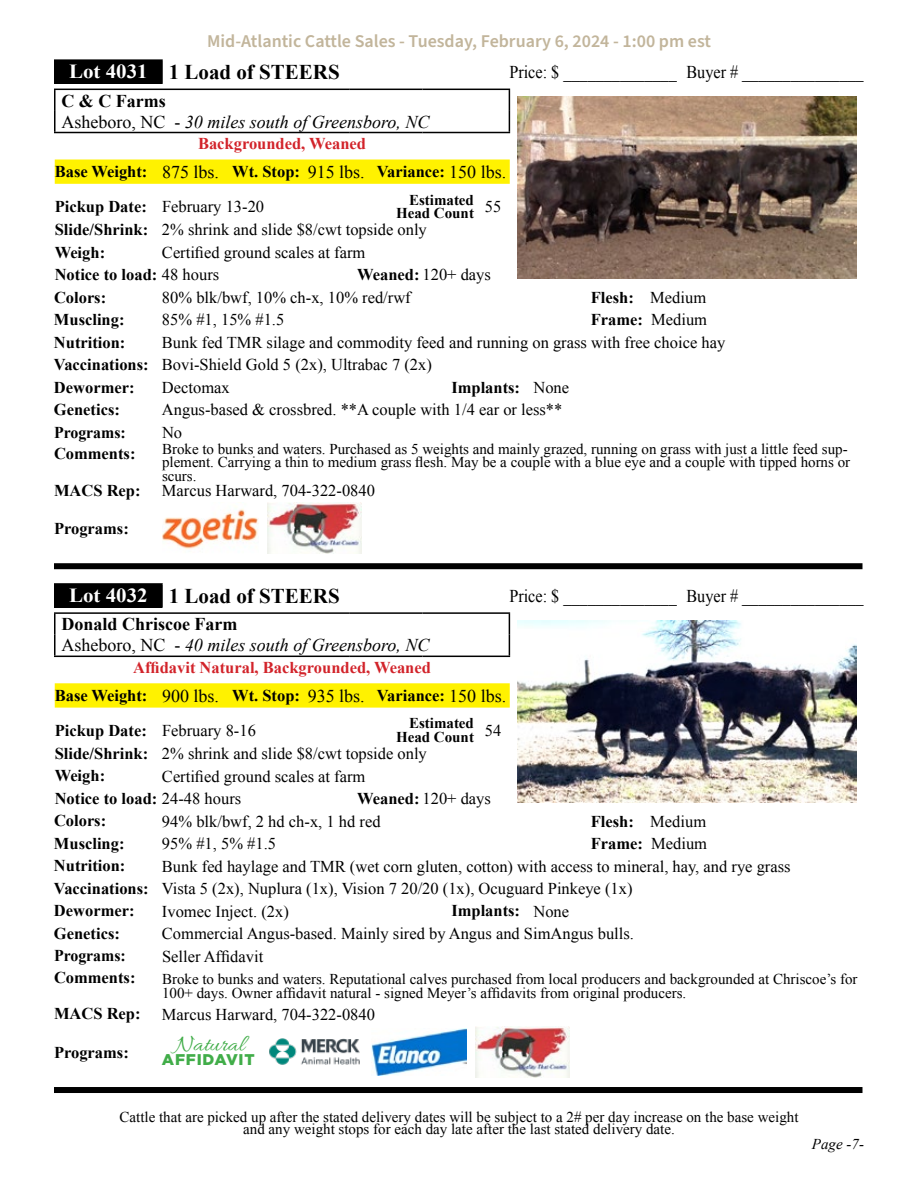
<style>
.page{position:relative;width:918px;height:1188px;background:#fff}
.page>*{position:absolute;margin:0;border:0;box-sizing:border-box;transform-origin:0 0}
.t1{font:24px "Allura";color:#41ad49}
.t2{font:700 21px "Times New Roman";color:#000}
.t3{font:italic 18px/21px "Times New Roman";color:#000}
.t4{font:18px "Times New Roman";color:#000;scale:.9 1}
.t5{font:600 18px "Source Sans Pro";color:#c2b59b}
.t6{font:16.5px/22.4px "Times New Roman";color:#000}
.t7{font:700 16.5px/28px "Times New Roman";color:#000;text-align:center}
.t8{font:700 16.5px/27.9px "Times New Roman";color:#d2232a;text-align:center}
.t9{font:700 16.5px "Times New Roman";color:#000;scale:.96 1}
.t10{font:900 15.45px "Gotham";letter-spacing:.05em;color:#41ad49}
.t11{font:15px/13.5px "Times New Roman";color:#000}
.t12{font:700 15px/13.5px "Times New Roman";color:#000}
.t13{font:italic 15px "Times New Roman";color:#000}
.s1{font-size:19.95px;color:#fff}
.s2{font-weight:700;font-style:normal}
.s3{font-style:normal}
.s4{color:#d2232a}
.s5{font-weight:400;font-size:18px}
.s6{font-weight:700}
.s7{font-weight:400}
.s8{color:#000}
.s9{font-weight:400;font-size:18px;color:#000}
</style>
<div class="page">
<div style="left:55px;top:60px;width:107px;height:24px;background:#000"></div>
<hr style="left:54px;top:59px;width:109px;height:2px;background:#000">
<hr style="left:54px;top:61px;width:2px;height:23px;background:#000">
<hr style="left:161px;top:61px;width:2px;height:23px;background:#000">
<hr style="left:54px;top:89px;width:108px;height:1px;background:#000">
<hr style="left:54px;top:90px;width:2px;height:21px;background:#000">
<hr style="left:162px;top:89px;width:187px;height:1px;background:#000">
<svg style="left:349px;top:89px;width:29px;height:1px"></svg>
<hr style="left:378px;top:89px;width:45px;height:1px;background:#000">
<hr style="left:423px;top:89px;width:54px;height:1px;background:#000">
<hr style="left:477px;top:89px;width:33px;height:1px;background:#000">
<svg style="left:509px;top:90px;width:1px;height:42px"></svg>
<hr style="left:54px;top:111px;width:2px;height:21px;background:#000">
<hr style="left:54px;top:132px;width:108px;height:1px;background:#000">
<hr style="left:162px;top:132px;width:187px;height:1px;background:#000">
<svg style="left:349px;top:132px;width:29px;height:1px"></svg>
<hr style="left:378px;top:132px;width:45px;height:1px;background:#000">
<hr style="left:423px;top:132px;width:54px;height:1px;background:#000">
<hr style="left:477px;top:132px;width:33px;height:1px;background:#000">
<img style="left:517px;top:97px;width:340px;height:181px">
<div style="left:55px;top:160px;width:455px;height:24px;background:#fff200"></div>
<img style="left:162px;top:509px;width:96px;height:40px">
<img style="left:267px;top:503px;width:94px;height:51px">
<div style="left:54px;top:563px;width:808px;height:6px;background:#000"></div>
<div style="left:55px;top:584px;width:107px;height:24px;background:#000"></div>
<hr style="left:54px;top:583px;width:109px;height:2px;background:#000">
<hr style="left:54px;top:585px;width:2px;height:23px;background:#000">
<hr style="left:161px;top:585px;width:2px;height:23px;background:#000">
<hr style="left:54px;top:612px;width:108px;height:2px;background:#000">
<hr style="left:54px;top:614px;width:2px;height:21px;background:#000">
<hr style="left:162px;top:612px;width:187px;height:2px;background:#000">
<hr style="left:349px;top:612px;width:29px;height:2px;background:#000">
<hr style="left:378px;top:612px;width:45px;height:2px;background:#000">
<hr style="left:423px;top:612px;width:54px;height:2px;background:#000">
<hr style="left:477px;top:612px;width:33px;height:2px;background:#000">
<svg style="left:509px;top:614px;width:1px;height:42px"></svg>
<hr style="left:54px;top:635px;width:2px;height:21px;background:#000">
<hr style="left:54px;top:656px;width:108px;height:1px;background:#000">
<hr style="left:162px;top:656px;width:187px;height:1px;background:#000">
<svg style="left:349px;top:656px;width:29px;height:1px"></svg>
<hr style="left:378px;top:656px;width:45px;height:1px;background:#000">
<hr style="left:423px;top:656px;width:54px;height:1px;background:#000">
<hr style="left:477px;top:656px;width:33px;height:1px;background:#000">
<img style="left:517px;top:621px;width:340px;height:181px">
<svg style="left:55px;top:683px;width:455px;height:25px;background:#fff207"></svg>
<img style="left:269px;top:1038px;width:91px;height:27px">
<img style="left:371px;top:1028px;width:95px;height:48px">
<img style="left:476px;top:1026px;width:93px;height:52px">
<div style="left:54px;top:1087px;width:808px;height:6px;background:#000"></div>
<p class="t5" style="left:207px;top:29px;width:505px">Mid-Atlantic Cattle Sales - Tuesday, February 6, 2024 - 1:00 pm est</p>
<p class="t2" style="left:69px;top:58px;width:272px"><span class="s1">Lot 4031</span> 1 Load of STEERS</p>
<p class="t4" style="left:509px;top:60px;width:395px">Price: $ ______________ Buyer # _______________</p>
<p class="t3" style="left:62px;top:90px;width:370px"><span class="s2">C &amp; C Farms<br></span><span class="s3">Asheboro, NC -</span> 30 miles south of Greensboro, NC</p>
<p class="t7" style="left:55px;top:129px;width:453px"><span class="s4">Backgrounded, Weaned<br></span>Base Weight: <span class="s5">875 lbs.</span> Wt. Stop: <span class="s5">915 lbs.</span> Variance: <span class="s5">150 lbs.</span></p>
<p class="t6" style="left:55px;top:195px;width:211px"><span class="s6">Pickup Date:</span> February 13-20</p>
<p class="t12" style="left:396px;top:192px;width:107px;text-indent:13px">Estimated<br>Head Count <sup>55</sup></p>
<p class="t6" style="left:55px;top:218px;width:374px"><span class="s6">Slide/Shrink:</span> 2% shrink and slide $8/cwt topside only<br><span class="s6">Weigh:</span></p>
<p class="t6" style="left:55px;top:241px;width:312px;text-indent:107px">Certified ground scales at farm<br><span class="s6">Notice to load:</span> 48 hours</p>
<p class="t6" style="left:357px;top:263px;width:135px"><span class="s6">Weaned:</span> 120+ days</p>
<p class="t7" style="left:54px;top:283px;width:54px">Colors:</p>
<p class="t6" style="left:162px;top:286px;width:250px">80% blk/bwf, 10% ch-x, 10% red/rwf</p>
<p class="t7" style="left:591px;top:283px;width:117px">Flesh: <span class="s7">Medium</span></p>
<p class="t7" style="left:54px;top:305px;width:72px">Muscling:</p>
<p class="t6" style="left:162px;top:308px;width:124px">85% #1, 15% #1.5</p>
<p class="t7" style="left:591px;top:305px;width:118px">Frame: <span class="s7">Medium</span></p>
<p class="t7" style="left:54px;top:328px;width:73px">Nutrition:</p>
<p class="t6" style="left:54px;top:331px;width:673px;text-indent:108px">Bunk fed TMR silage and commodity feed and running on grass with free choice hay<br><span class="s6">Vaccinations:</span> Bovi-Shield Gold 5 (2x), Ultrabac 7 (2x)<br><span class="s6">Dewormer:</span></p>
<p class="t6" style="left:162px;top:376px;width:69px">Dectomax</p>
<p class="t7" style="left:451px;top:373px;width:119px">Implants: <span class="s7">None</span></p>
<p class="t7" style="left:54px;top:395px;width:67px">Genetics:</p>
<p class="t6" style="left:162px;top:398px;width:402px">Angus-based &amp; crossbred. **A couple with 1/4 ear or less**</p>
<p class="t9" style="left:54px;top:421px;width:76px">Programs:</p>
<p class="t6" style="left:162px;top:421px;width:22px">No</p>
<p class="t7" style="left:54px;top:439px;width:83px">Comments:</p>
<p class="t11" style="left:162px;top:442px;width:690px">Broke to bunks and waters. Purchased as 5 weights and mainly grazed, running on grass with just a little feed sup&shy;plement. Carrying a thin to medium grass flesh. May be a couple with a blue eye and a couple with tipped horns or scurs.</p>
<p class="t7" style="left:54px;top:476px;width:88px">MACS Rep:</p>
<p class="t6" style="left:162px;top:479px;width:215px">Marcus Harward, 704-322-0840</p>
<p class="t7" style="left:54px;top:514px;width:76px">Programs:</p>
<p class="t2" style="left:69px;top:581px;width:272px"><span class="s1">Lot 4032</span> 1 Load of STEERS</p>
<p class="t4" style="left:509px;top:584px;width:395px">Price: $ ______________ Buyer # _______________</p>
<p class="t3" style="left:62px;top:613px;width:370px"><span class="s2">Donald Chriscoe Farm<br></span><span class="s3">Asheboro, NC -</span> 40 miles south of Greensboro, NC</p>
<p class="t8" style="left:55px;top:653px;width:453px">Affidavit Natural, Backgrounded, Weaned<br><span class="s8">Base Weight:</span> <span class="s9">900 lbs.</span> <span class="s8">Wt. Stop:</span> <span class="s9">935 lbs.</span> <span class="s8">Variance:</span> <span class="s9">150 lbs.</span></p>
<p class="t6" style="left:55px;top:719px;width:203px"><span class="s6">Pickup Date:</span> February 8-16</p>
<p class="t12" style="left:396px;top:716px;width:107px;text-indent:13px">Estimated<br>Head Count <sup>54</sup></p>
<p class="t6" style="left:55px;top:742px;width:374px"><span class="s6">Slide/Shrink:</span> 2% shrink and slide $8/cwt topside only<br><span class="s6">Weigh:</span></p>
<p class="t6" style="left:55px;top:765px;width:312px;text-indent:107px">Certified ground scales at farm<br><span class="s6">Notice to load:</span> 24-48 hours</p>
<p class="t6" style="left:357px;top:787px;width:135px"><span class="s6">Weaned:</span> 120+ days</p>
<p class="t7" style="left:54px;top:807px;width:54px">Colors:</p>
<p class="t6" style="left:162px;top:810px;width:220px">94% blk/bwf, 2 hd ch-x, 1 hd red</p>
<p class="t7" style="left:591px;top:807px;width:117px">Flesh: <span class="s7">Medium</span></p>
<p class="t7" style="left:54px;top:829px;width:72px">Muscling:</p>
<p class="t6" style="left:162px;top:832px;width:116px">95% #1, 5% #1.5</p>
<p class="t7" style="left:591px;top:829px;width:118px">Frame: <span class="s7">Medium</span></p>
<p class="t7" style="left:54px;top:852px;width:73px">Nutrition:</p>
<p class="t6" style="left:54px;top:855px;width:738px;text-indent:108px">Bunk fed haylage and TMR (wet corn gluten, cotton) with access to mineral, hay, and rye grass<br><span class="s6">Vaccinations:</span> Vista 5 (2x), Nuplura (1x), Vision 7 20/20 (1x), Ocuguard Pinkeye (1x)<br><span class="s6">Dewormer:</span></p>
<p class="t6" style="left:162px;top:900px;width:128px">Ivomec Inject. (2x)</p>
<p class="t7" style="left:451px;top:897px;width:119px">Implants: <span class="s7">None</span></p>
<p class="t7" style="left:54px;top:919px;width:67px">Genetics:</p>
<p class="t6" style="left:162px;top:922px;width:474px">Commercial Angus-based. Mainly sired by Angus and SimAngus bulls.</p>
<p class="t9" style="left:54px;top:945px;width:76px">Programs:</p>
<p class="t6" style="left:162px;top:945px;width:103px">Seller Affidavit</p>
<p class="t7" style="left:54px;top:963px;width:83px">Comments:</p>
<p class="t11" style="left:162px;top:972px;width:697px">Broke to bunks and waters. Reputational calves purchased from local producers and backgrounded at Chriscoe’s for<br>100+ days. Owner affidavit natural - signed Meyer’s affidavits from original producers.</p>
<p class="t7" style="left:54px;top:1000px;width:88px">MACS Rep:</p>
<p class="t6" style="left:162px;top:1003px;width:215px">Marcus Harward, 704-322-0840</p>
<p class="t7" style="left:54px;top:1038px;width:76px">Programs:</p>
<h1 class="t1" style="left:175px;top:1030px;width:72px">Natural</h1>
<p class="t10" style="left:162px;top:1049px;width:94px">AFFIDAVIT</p>
<p class="t11" style="left:120px;top:1111px;width:681px;line-height:12px;text-align:center">Cattle that are picked up after the stated delivery dates will be subject to a 2# per day increase on the base weight and any weight stops for each day late after the last stated delivery date.</p>
<p class="t13" style="left:812px;top:1133px;width:54px">Page -7-</p>
</div>
